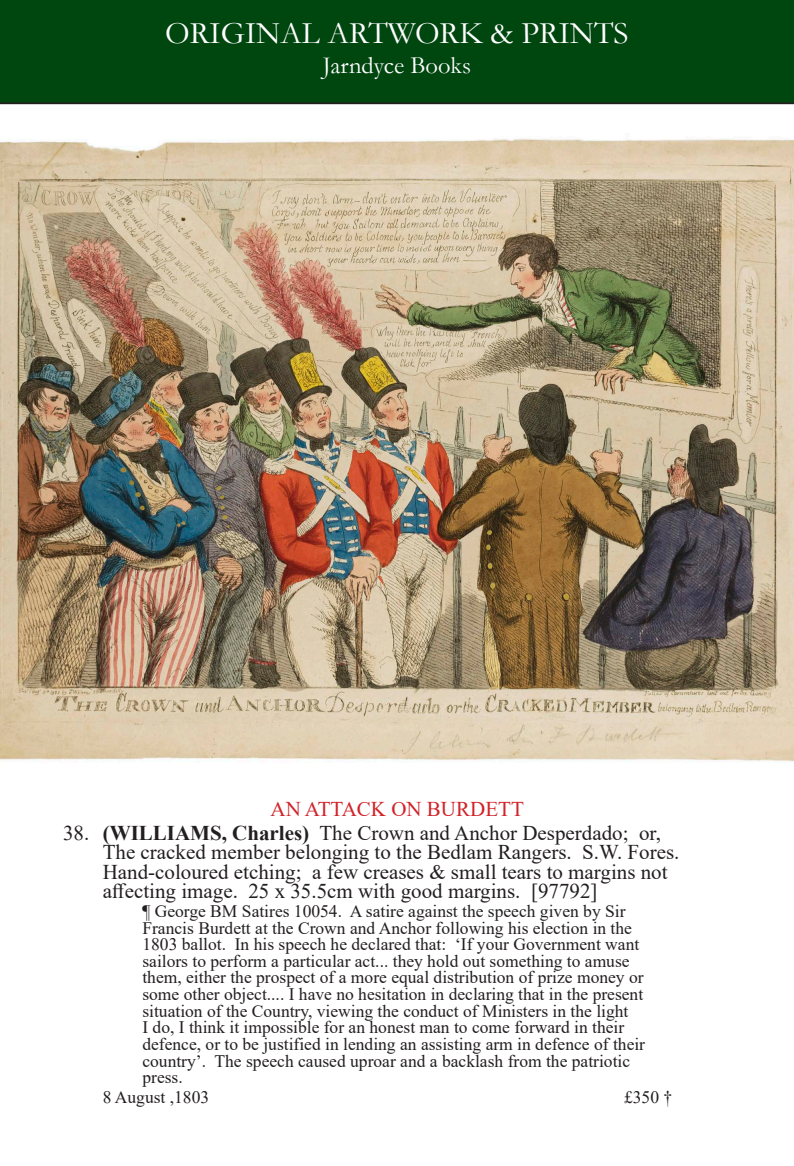
<style>
.page{position:relative;width:794px;height:1166px;background:#fff}
.page>*{position:absolute;margin:0;border:0;box-sizing:border-box;transform-origin:0 0}
.t1{font:31.5px "Garamond";color:#fff}
.t2{font:24.5px "Garamond";color:#fff}
.t3{font:21px/19.2px "Times New Roman";color:#231f20}
.t4{font:21px "Times New Roman";color:#d1232a}
.Footnote{font:17.5px/16.6px "Times New Roman";color:#231f20}
.date___price{font:17.5px "Times New Roman";color:#231f20}
.s1{font-weight:700}
</style>
<div class="page">
<div style="left:0;top:0;width:794px;height:104px;background:#00460f"></div>
<img style="left:0;top:139px;width:794px;height:623px">
<h1 class="t1" style="left:165px;top:12px;width:465px">ORIGINAL ARTWORK &amp; PRINTS</h1>
<h2 class="t2" style="left:323px;top:49px;width:150px">Jarndyce Books</h2>
<p class="t4" style="left:270px;top:794px;width:255px">AN ATTACK ON BURDETT</p>
<p class="t3" style="left:103px;top:823px;width:578px;text-indent:-40px">38. <span class="s1">(WILLIAMS, Charles)</span> The Crown and Anchor Desperdado; or, The cracked member belonging to the Bedlam Rangers. S.W. Fores.<br>Hand-coloured etching; a few creases &amp; small tears to margins not affecting image. 25 x 35.5cm with good margins. [97792]</p>
<p class="Footnote" style="left:142px;top:902px;width:504px">¶ George BM Satires 10054. A satire against the speech given by Sir Francis Burdett at the Crown and Anchor following his election in the 1803 ballot. In his speech he declared that: ‘If your Government want sailors to perform a particular act... they hold out something to amuse them, either the prospect of a more equal distribution of prize money or some other object.... I have no hesitation in declaring that in the present situation of the Country, viewing the conduct of Ministers in the light<br>I do, I think it impossible for an honest man to come forward in their defence, or to be justified in lending an assisting arm in defence of their country’. The speech caused uproar and a backlash from the patriotic press.</p>
<p class="date___price" style="left:103px;top:1085px;width:108px">8 August ,1803</p>
<p class="date___price" style="left:624px;top:1085px;width:50px">£350 †</p>
</div>
